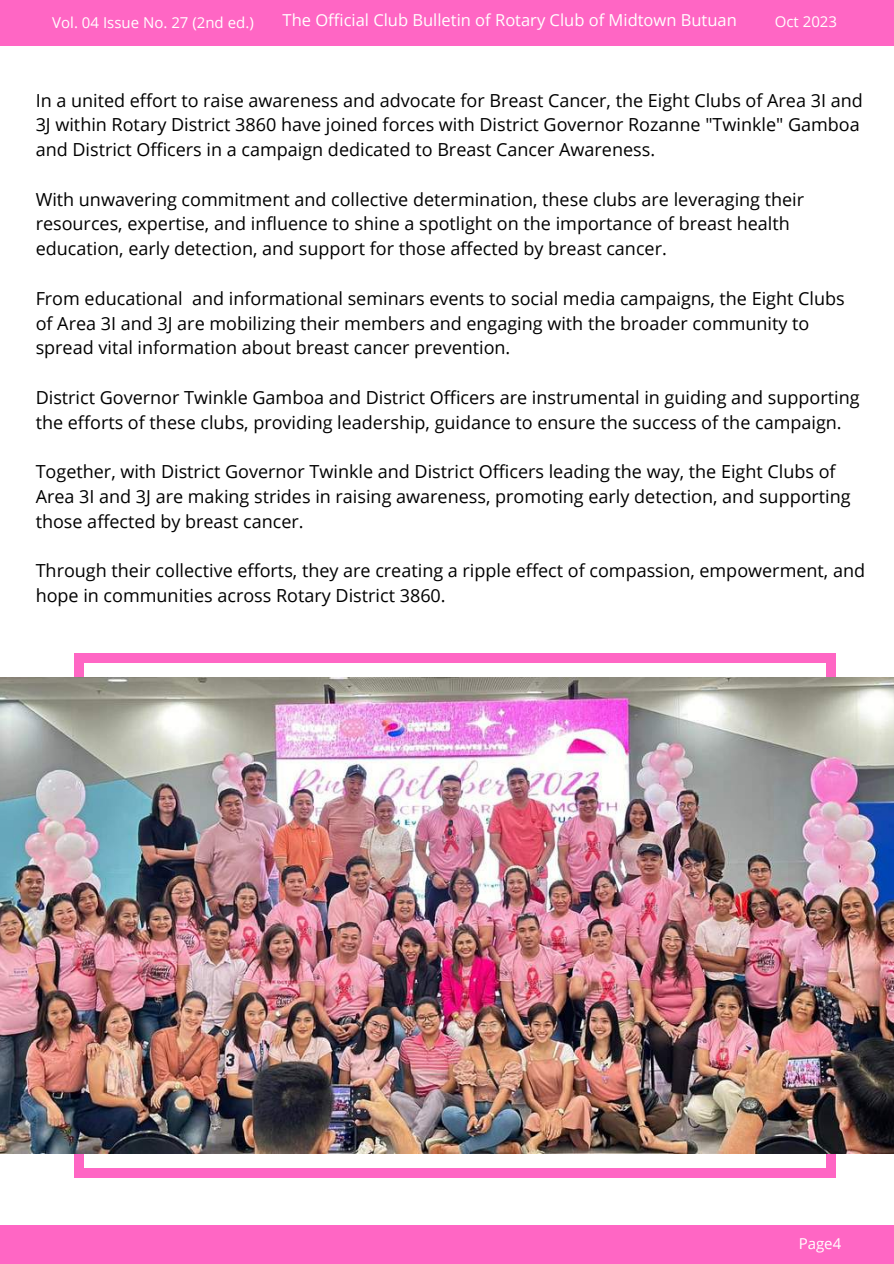
<style>
.page{position:relative;width:894px;height:1264px;background:#fff}
.page>*{position:absolute;margin:0;border:0;box-sizing:border-box;transform-origin:0 0}
.t1{font:18px/24.8px "Open Sans";color:#000}
.t2{font:16.5px "Open Sans";color:#fff}
.t3{font:15px "Open Sans";color:#fff}
</style>
<div class="page">
<div style="left:0;top:1225px;width:893px;height:38px;background:#ff66c4"></div>
<div style="left:0;top:0;width:893px;height:46px;background:#ff66c4"></div>
<div style="left:80px;top:653px;width:753px;height:9px;background:#ff66c4"></div>
<div style="left:80px;top:1168px;width:755px;height:9px;background:#ff66c4"></div>
<div style="left:74px;top:653px;width:10px;height:524px;background:#ff66c4"></div>
<div style="left:825px;top:653px;width:10px;height:524px;background:#ff66c4"></div>
<img style="left:0;top:677px;width:893px;height:476px">
<p class="t3" style="left:52px;top:12px;width:203px">Vol. 04 Issue No. 27 (2nd ed.)</p>
<p class="t2" style="left:282px;top:9px;width:455px">The Official Club Bulletin of Rotary Club of Midtown Butuan</p>
<p class="t3" style="left:774px;top:11px;width:64px">Oct 2023</p>
<p class="t1" style="left:36px;top:87px;width:828px">In a united effort to raise awareness and advocate for Breast Cancer, the Eight Clubs of Area 3I and<br>3J within Rotary District 3860 have joined forces with District Governor Rozanne "Twinkle" Gamboa and District Officers in a campaign dedicated to Breast Cancer Awareness.</p>
<p class="t1" style="left:36px;top:186px;width:769px">With unwavering commitment and collective determination, these clubs are leveraging their resources, expertise, and influence to shine a spotlight on the importance of breast health education, early detection, and support for those affected by breast cancer.</p>
<p class="t1" style="left:36px;top:285px;width:810px">From educational and informational seminars events to social media campaigns, the Eight Clubs of Area 3I and 3J are mobilizing their members and engaging with the broader community to spread vital information about breast cancer prevention.</p>
<p class="t1" style="left:36px;top:384px;width:825px">District Governor Twinkle Gamboa and District Officers are instrumental in guiding and supporting the efforts of these clubs, providing leadership, guidance to ensure the success of the campaign.</p>
<p class="t1" style="left:36px;top:459px;width:816px">Together, with District Governor Twinkle and District Officers leading the way, the Eight Clubs of<br>Area 3I and 3J are making strides in raising awareness, promoting early detection, and supporting those affected by breast cancer.</p>
<p class="t1" style="left:36px;top:558px;width:830px">Through their collective efforts, they are creating a ripple effect of compassion, empowerment, and hope in communities across Rotary District 3860.</p>
<p class="t3" style="left:798px;top:1232px;width:44px">Page4</p>
</div>
